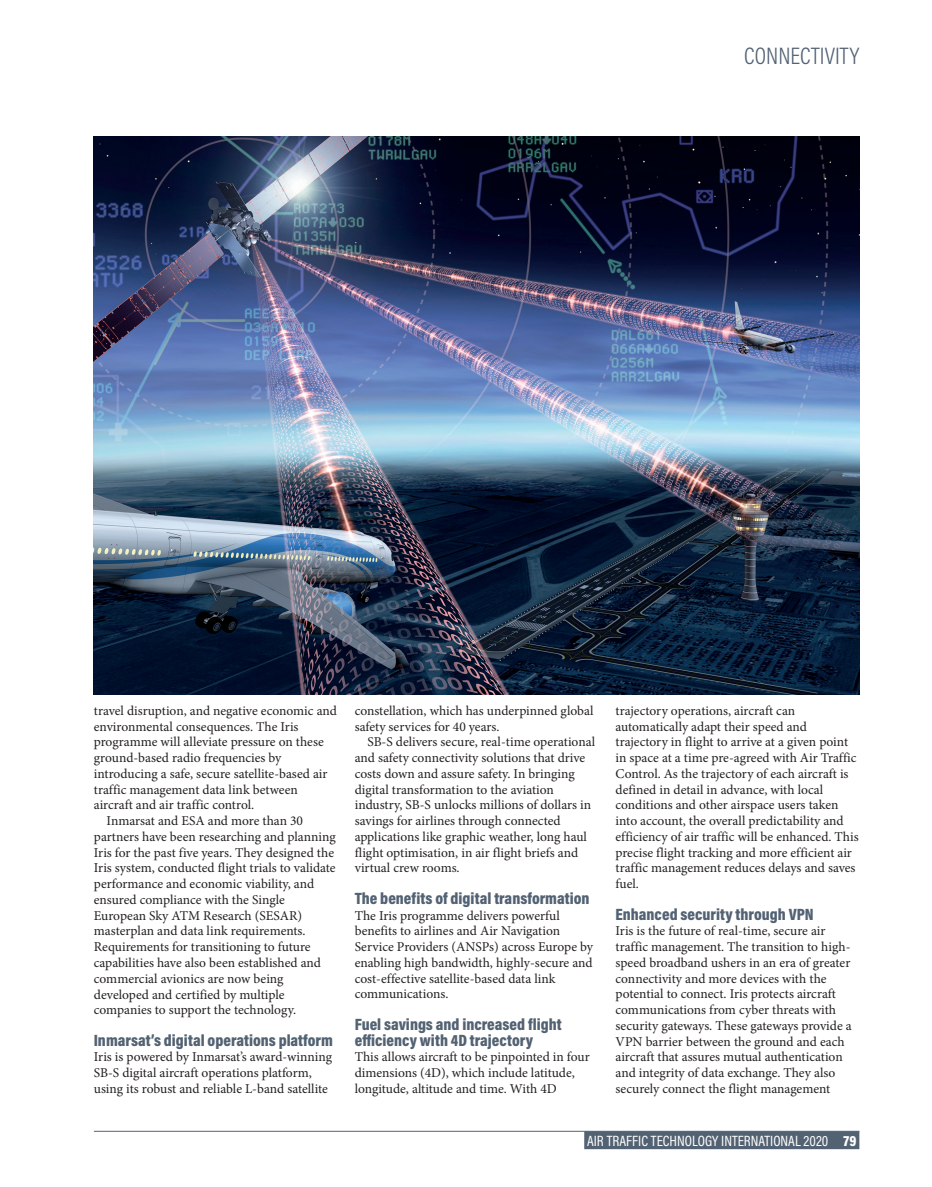
<style>
.page{position:relative;width:932px;height:1187px;background:#fff}
.page>*{position:absolute;margin:0;border:0;box-sizing:border-box;transform-origin:0 0}
.t1{font:300 24px "Acumin Pro Cond";letter-spacing:.005em;color:#536273}
.t2{font:900 16.5px/15.8px "Acumin Pro Cond";color:#536273}
.t3{font:15px "Acumin Pro Cond";color:#fff}
.t4{font:13.5px/15.8px "Minion Pro";color:#231f20}
.s1{font-weight:900}
.s2{font-weight:900;color:#536273}
</style>
<div class="page">
<hr style="left:94px;top:1131px;width:765px;height:1px;background:#536273">
<div style="left:584px;top:1131px;width:275px;height:18px;background:#536273"></div>
<img style="left:93px;top:136px;width:766px;height:558px">
<p class="t1" style="left:744px;top:40px;width:117px">CONNECTIVITY</p>
<p class="t4" style="left:94px;top:703px;width:245px">travel disruption, and negative economic and</p>
<p class="t4" style="left:94px;top:719px;width:206px">environmental consequences. The Iris</p>
<p class="t4" style="left:94px;top:734px;width:231px">programme will alleviate pressure on these</p>
<p class="t4" style="left:94px;top:750px;width:189px">ground-based radio frequencies by</p>
<p class="t4" style="left:94px;top:766px;width:235px">introducing a safe, secure satellite-based air</p>
<p class="t4" style="left:94px;top:782px;width:205px">traffic management data link between</p>
<p class="t4" style="left:94px;top:797px;width:162px">aircraft and air traffic control.</p>
<p class="t4" style="left:107px;top:813px;width:198px">Inmarsat and ESA and more than 30</p>
<p class="t4" style="left:94px;top:829px;width:243px">partners have been researching and planning</p>
<p class="t4" style="left:94px;top:845px;width:242px">Iris for the past five years. They designed the</p>
<p class="t4" style="left:94px;top:860px;width:243px">Iris system, conducted flight trials to validate</p>
<p class="t4" style="left:94px;top:876px;width:222px">performance and economic viability, and</p>
<p class="t4" style="left:94px;top:892px;width:192px">ensured compliance with the Single</p>
<p class="t4" style="left:94px;top:908px;width:210px">European Sky ATM Research (SESAR)</p>
<p class="t4" style="left:94px;top:923px;width:213px">masterplan and data link requirements.</p>
<p class="t4" style="left:94px;top:939px;width:218px">Requirements for transitioning to future</p>
<p class="t4" style="left:94px;top:955px;width:229px">capabilities have also been established and</p>
<p class="t4" style="left:94px;top:971px;width:191px">commercial avionics are now being</p>
<p class="t4" style="left:94px;top:986px;width:192px">developed and certified by multiple</p>
<p class="t4" style="left:94px;top:1002px;width:204px">companies to support the technology.</p>
<p class="t2" style="left:94px;top:1032px;width:241px">Inmarsat’s digital operations platform</p>
<p class="t4" style="left:94px;top:1049px;width:240px">Iris is powered by Inmarsat’s award-winning<br>SB-S digital aircraft operations platform, using its robust and reliable L-band satellite</p>
<p class="t4" style="left:355px;top:703px;width:240px">constellation, which has underpinned global</p>
<p class="t4" style="left:355px;top:719px;width:146px">safety services for 40 years.</p>
<p class="t4" style="left:367px;top:734px;width:229px">SB-S delivers secure, real-time operational</p>
<p class="t4" style="left:355px;top:750px;width:232px">and safety connectivity solutions that drive</p>
<p class="t4" style="left:355px;top:766px;width:222px">costs down and assure safety. In bringing</p>
<p class="t4" style="left:355px;top:782px;width:201px">digital transformation to the aviation</p>
<p class="t4" style="left:355px;top:797px;width:238px">industry, SB-S unlocks millions of dollars in</p>
<p class="t4" style="left:355px;top:813px;width:207px">savings for airlines through connected</p>
<p class="t4" style="left:355px;top:829px;width:234px">applications like graphic weather, long haul</p>
<p class="t4" style="left:355px;top:845px;width:225px">flight optimisation, in air flight briefs and</p>
<p class="t4" style="left:355px;top:860px;width:106px">virtual crew rooms.</p>
<p class="t2" style="left:355px;top:890px;width:236px">The benefits of digital transformation</p>
<p class="t4" style="left:355px;top:908px;width:240px">The Iris programme delivers powerful benefits to airlines and Air Navigation Service Providers (ANSPs) across Europe by enabling high bandwidth, highly-secure and cost-effective satellite-based data link communications.</p>
<p class="t2" style="left:355px;top:1016px;width:208px">Fuel savings and increased flight efficiency with 4D trajectory</p>
<p class="t4" style="left:355px;top:1049px;width:236px">This allows aircraft to be pinpointed in four dimensions (4D), which include latitude, longitude, altitude and time. With 4D</p>
<p class="t4" style="left:615px;top:703px;width:245px">trajectory operations, aircraft can automatically adapt their speed and trajectory in flight to arrive at a given point in space at a time pre-agreed with Air Traffic Control. As the trajectory of each aircraft is defined in detail in advance, with local conditions and other airspace users taken into account, the overall predictability and efficiency of air traffic will be enhanced. This precise flight tracking and more efficient air traffic management reduces delays and saves fuel.</p>
<p class="t2" style="left:615px;top:906px;width:200px">Enhanced security through VPN</p>
<p class="t4" style="left:615px;top:923px;width:238px">Iris is the future of real-time, secure air traffic management. The transition to high&shy;speed broadband ushers in an era of greater connectivity and more devices with the potential to connect. Iris protects aircraft communications from cyber threats with security gateways. These gateways provide a VPN barrier between the ground and each aircraft that assures mutual authentication and integrity of data exchange. They also securely connect the flight management</p>
<p class="t3" style="left:587px;top:1131px;width:274px">AIR TRAFFIC TECHNOLOGY INTERNATIONAL 2020 <span class="s1">79</span><span class="s2">.</span></p>
</div>
